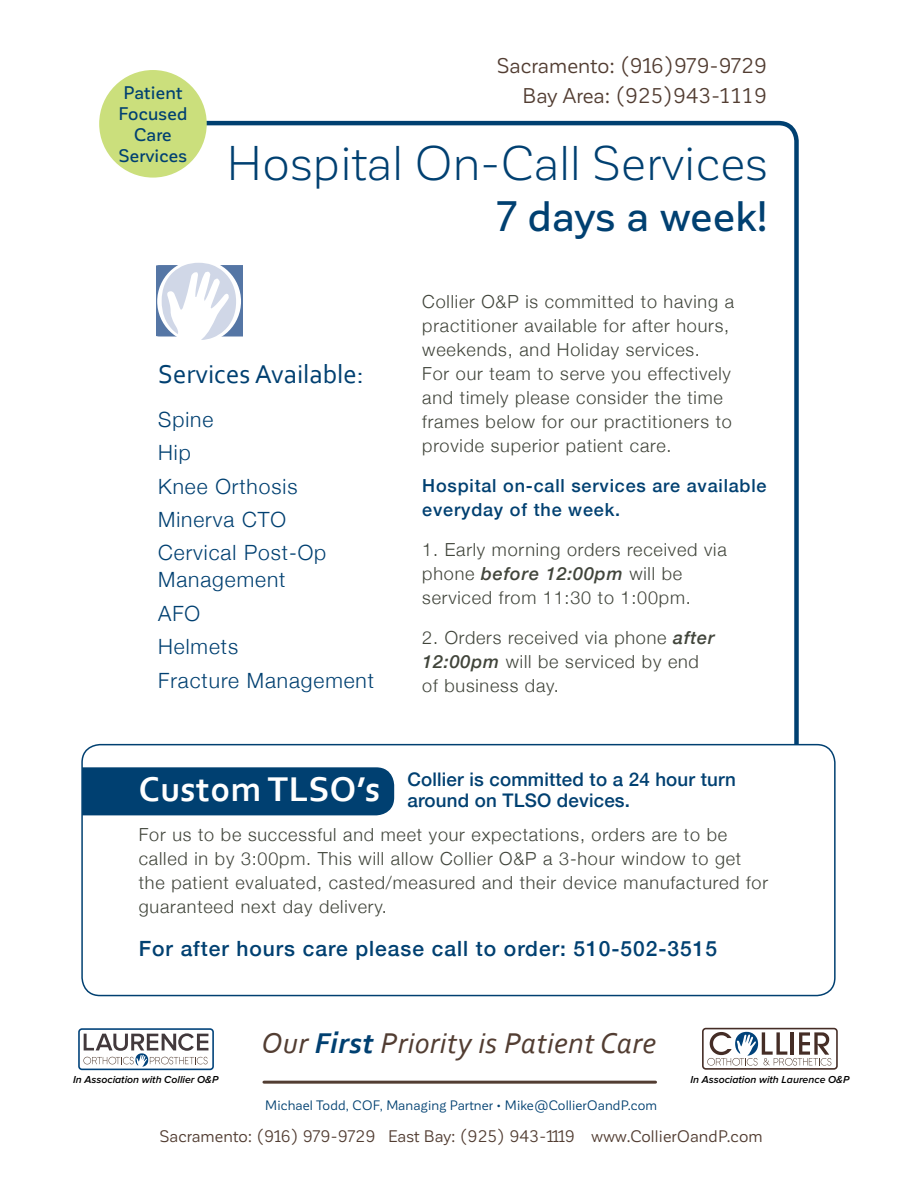
<style>
.page{position:relative;width:918px;height:1188px;background:#fff}
.page>*{position:absolute;margin:0;border:0;box-sizing:border-box;transform-origin:0 0}
.t1{font:48px "Corporative Sans";letter-spacing:.01em;color:#004071}
.t2{font:500 42px "Corporative Sans";letter-spacing:.005em;color:#004071}
.t3{font:700 36px "Corbel";letter-spacing:.015em;color:#fff}
.t4{font:italic 30px "Corbel";letter-spacing:.015em;color:#523d32}
.t5{font:27px "Corbel";color:#004071}
.t6{font:300 21px/33.5px "Helvetica Neue";letter-spacing:.045em;color:#004071}
.t7{font:500 21px "Helvetica Neue";letter-spacing:.045em;color:#004071}
.t8{font:21px/30px "Corporative Sans";letter-spacing:.01em;color:#523d32;text-align:right}
.t9{font:500 18.75px/21px "Helvetica Neue";letter-spacing:.01em;color:#004071}
.t10{font:300 18px/24px "Helvetica Neue";letter-spacing:.045em;color:#41453b}
.t11{font:500 18px/24px "Helvetica Neue";letter-spacing:.045em;color:#004071}
.t12{font:500 18px/21px "Corporative Sans";letter-spacing:.015em;color:#004071;text-align:center}
.t13{font:16.5px "Corporative Sans";letter-spacing:.01em;color:#523d32}
.t14{font:13.5px "Corporative Sans";letter-spacing:.01em;color:#004071}
.t15{font:italic 600 10.5px "Proxima Nova";color:#000}
.s1{font-weight:500;font-style:italic}
.s2{font-weight:700;color:#004071}
</style>
<div class="page">
<svg style="left:113px;top:120px;width:688px;height:624px"></svg>
<div style="left:99px;top:70px;width:108px;height:108px;background:#cbdf7c;border-radius:50%"></div>
<div style="left:78px;top:1028px;width:136px;height:42px;border:2px solid #00427a;border-radius:3px"></div>
<svg style="left:83px;top:1033px;width:125px;height:34px"></svg>
<div style="left:702px;top:1028px;width:136px;height:42px;border:2px solid #452d26;border-radius:3px"></div>
<svg style="left:707px;top:1032px;width:124px;height:34px"></svg>
<div style="left:157px;top:259px;width:84px;height:84px;background:#fff;border-radius:50%"></div>
<svg style="left:157px;top:263px;width:86px;height:77px"></svg>
<hr style="left:264px;top:1081px;width:392px;height:3px;background:#523d32">
<div style="left:84px;top:767px;width:310px;height:48px;background:#004071"></div>
<div style="left:81px;top:744px;width:755px;height:252px;border:2px solid #004071;border-radius:18px"></div>
<p class="t12" style="left:118px;top:82px;width:70px">Patient<br>Focused<br>Care<br>Services</p>
<p class="t8" style="left:497px;top:51px;width:271px">Sacramento: (916)979-9729<br>Bay Area: (925)943-11 19</p>
<h1 class="t1" style="left:227px;top:138px;width:542px">Hospital On-Call Services</h1>
<h2 class="t2" style="left:498px;top:193px;width:271px">7 days a week!</h2>
<h3 class="t5" style="left:158px;top:358px;width:207px">Services Available:</h3>
<p class="t6" style="left:158px;top:401px;width:170px">Spine<br>Hip<br>Knee Orthosis<br>Minerva CTO<br>Cervical Post-Op</p>
<p class="t6" style="left:158px;top:562px;width:217px">Management<br>AFO<br>Helmets<br>Fracture Management</p>
<p class="t10" style="left:422px;top:288px;width:313px">Collier O&amp;P is committed to having a practitioner available for after hours, weekends, and Holiday services.<br>For our team to serve you effectively and timely please consider the time frames below for our practitioners to provide superior patient care.</p>
<p class="t11" style="left:422px;top:472px;width:346px">Hospital on-call services are available everyday of the week.</p>
<p class="t10" style="left:422px;top:536px;width:306px">1. Early morning orders received via phone <span class="s1">before 12:00pm</span> will be serviced from 11:30 to 1:00pm.</p>
<p class="t10" style="left:422px;top:625px;width:294px">2. Orders received via phone <span class="s1">after<br>12:00pm</span> will be serviced by end of business day.</p>
<p class="t9" style="left:407px;top:767px;width:330px">Collier is committed to a 24 hour turn around on TLSO devices.</p>
<h3 class="t3" style="left:139px;top:766px;width:243px">Custom TLSO’s</h3>
<p class="t10" style="left:139px;top:821px;width:631px">For us to be successful and meet your expectations, orders are to be called in by 3:00pm. This will allow Collier O&amp;P a 3-hour window to get the patient evaluated, casted/measured and their device manufactured for guaranteed next day delivery.</p>
<p class="t7" style="left:139px;top:932px;width:580px">For after hours care please call to order: 510-502-3515</p>
<h3 class="t4" style="left:262px;top:1025px;width:396px">Our <span class="s2">First</span> Priority is Patient Care</h3>
<p class="t14" style="left:265px;top:1098px;width:393px">Michael Todd, COF, Managing Partner • Mike@CollierOandP.com</p>
<p class="t13" style="left:160px;top:1127px;width:604px">Sacramento: (916) 979-9729 East Bay: (925) 943-1119 www.CollierOandP.com</p>
<p class="t15" style="left:73px;top:1074px;width:147px">In Association with Collier O&amp;P</p>
<p class="t15" style="left:690px;top:1074px;width:160px">In Association with Laurence O&amp;P</p>
</div>
